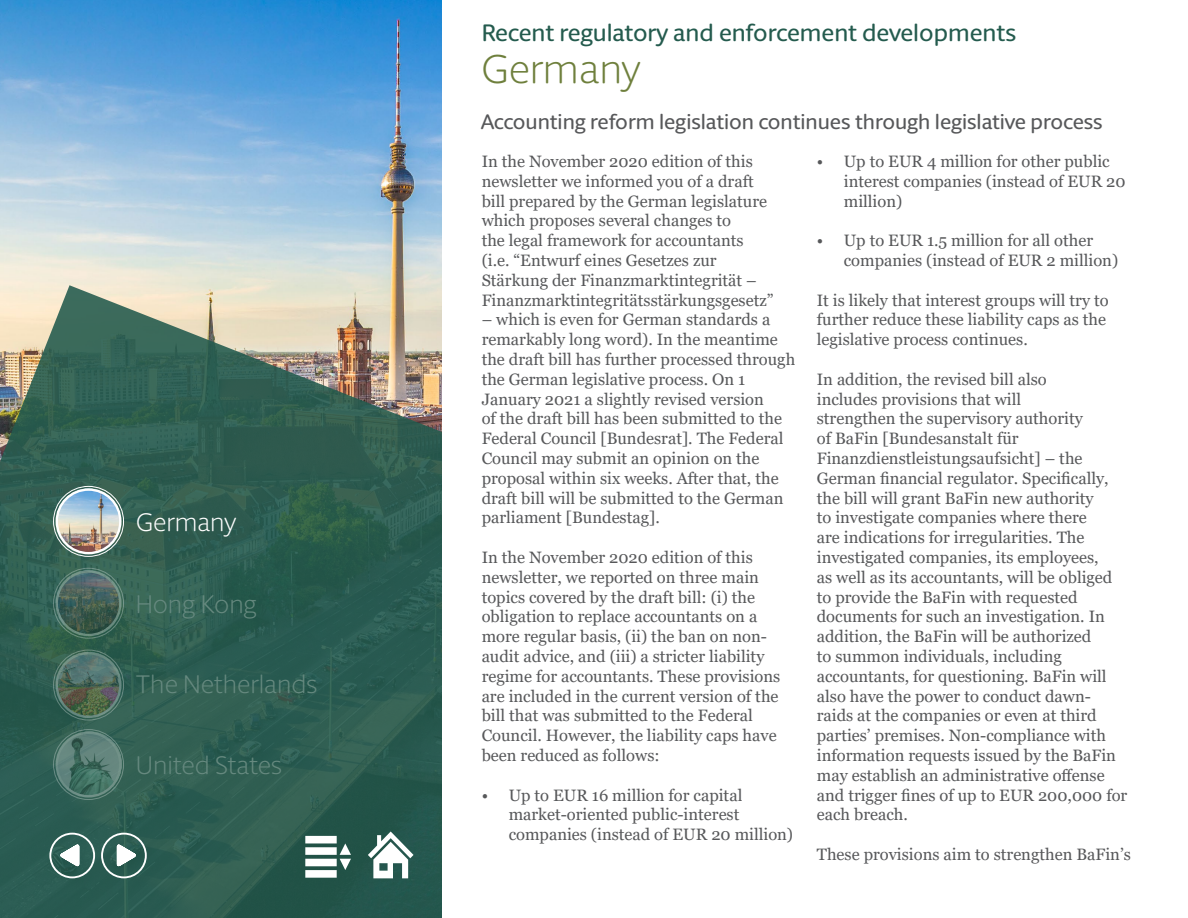
<style>
.page{position:relative;width:1188px;height:918px;background:#fff}
.page>*{position:absolute;margin:0;border:0;box-sizing:border-box;transform-origin:0 0}
.t1{font:300 40.5px "Berlingske Sans Round";color:#6f803d}
.t2{font:300 25.5px "Berlingske Sans Round";letter-spacing:-.005em;color:#66897f}
.t3{font:300 25.5px "Berlingske Sans Round";color:#fff}
.t4{font:500 24px "Berlingske Sans Round";color:#245b4e}
.t5{font:500 21px "Berlingske Sans Round";letter-spacing:-.005em;color:#57585a}
.t6{font:16.5px/19.8px "Georgia";color:#57585a}
</style>
<div class="page">
<img style="left:0;top:0;width:441px;height:285px">
<svg style="left:0;top:285px;width:441px;height:633px;background:#436a5c"></svg>
<svg style="left:115px;top:840px;width:26px;height:31px"></svg>
<div style="left:101px;top:833px;width:46px;height:45px;border:2px solid #fff;border-radius:50%"></div>
<svg style="left:55px;top:840px;width:26px;height:31px"></svg>
<div style="left:49px;top:833px;width:46px;height:45px;border:2px solid #fff;border-radius:50%"></div>
<svg style="left:368px;top:832px;width:46px;height:46px"></svg>
<svg style="left:305px;top:836px;width:46px;height:42px"></svg>
<img style="left:56px;top:652px;width:65px;height:64px;border-radius:32px">
<div style="left:53px;top:650px;width:71px;height:70px;border:1px solid #fff;border-radius:50%"></div>
<div style="left:56px;top:652px;width:66px;height:66px;border:2px solid #fff;border-radius:50%"></div>
<img style="left:57px;top:732px;width:65px;height:64px;border-radius:32px">
<div style="left:53px;top:729px;width:71px;height:71px;border:1px solid #fff;border-radius:50%"></div>
<div style="left:56px;top:732px;width:66px;height:66px;border:2px solid #fff;border-radius:50%"></div>
<img style="left:56px;top:489px;width:65px;height:64px;border-radius:32px">
<div style="left:53px;top:486px;width:71px;height:71px;border:1px solid #fff;border-radius:50%"></div>
<div style="left:56px;top:488px;width:66px;height:66px;border:2px solid #fff;border-radius:50%"></div>
<img style="left:56px;top:570px;width:64px;height:65px;border-radius:32px">
<div style="left:53px;top:568px;width:71px;height:71px;border:1px solid #fff;border-radius:50%"></div>
<div style="left:56px;top:570px;width:66px;height:66px;border:2px solid #fff;border-radius:50%"></div>
<p class="t3" style="left:136px;top:505px;width:102px">Germany</p>
<p class="t2" style="left:136px;top:587px;width:122px">Hong Kong</p>
<p class="t2" style="left:136px;top:667px;width:183px">The Netherlands</p>
<p class="t2" style="left:136px;top:748px;width:148px">United States</p>
<p class="t4" style="left:482px;top:16px;width:536px">Recent regulatory and enforcement developments</p>
<p class="t1" style="left:481px;top:42px;width:161px">Germany</p>
<p class="t5" style="left:481px;top:107px;width:623px">Accounting reform legislation continues through legislative process</p>
<p class="t6" style="left:482px;top:152px;width:293px">In the November 2020 edition of this newsletter we informed you of a draft bill prepared by the German legislature which proposes several changes to<br>the legal framework for accountants (i.e. “Entwurf eines Gesetzes zur Stärkung der Finanzmarktintegrität – Finanzmarktintegritätsstärkungsgesetz”</p>
<p class="t6" style="left:482px;top:310px;width:315px">– which is even for German standards a remarkably long word). In the meantime the draft bill has further processed through the German legislative process. On 1<br>January 2021 a slightly revised version<br>of the draft bill has been submitted to the Federal Council [Bundesrat]. The Federal Council may submit an opinion on the proposal within six weeks. After that, the draft bill will be submitted to the German parliament [Bundestag].</p>
<p class="t6" style="left:482px;top:548px;width:300px">In the November 2020 edition of this newsletter, we reported on three main topics covered by the draft bill: (i) the obligation to replace accountants on a more regular basis, (ii) the ban on non&shy;audit advice, and (iii) a stricter liability regime for accountants. These provisions are included in the current version of the bill that was submitted to the Federal Council. However, the liability caps have been reduced as follows:</p>
<p class="t6" style="left:509px;top:785px;width:286px;text-indent:-27px">• Up to EUR 16 million for capital market-oriented public-interest companies (instead of EUR 20 million)</p>
<p class="t6" style="left:844px;top:152px;width:283px;text-indent:-27px">• Up to EUR 4 million for other public interest companies (instead of EUR 20 million)</p>
<p class="t6" style="left:844px;top:231px;width:276px;text-indent:-27px">• Up to EUR 1.5 million for all other companies (instead of EUR 2 million)</p>
<p class="t6" style="left:817px;top:290px;width:293px">It is likely that interest groups will try to further reduce these liability caps as the legislative process continues.</p>
<p class="t6" style="left:817px;top:369px;width:312px">In addition, the revised bill also<br>includes provisions that will<br>strengthen the supervisory authority<br>of BaFin [Bundesanstalt für Finanzdienstleistungsaufsicht] – the German financial regulator. Specifically, the bill will grant BaFin new authority<br>to investigate companies where there<br>are indications for irregularities. The investigated companies, its employees,<br>as well as its accountants, will be obliged to provide the BaFin with requested documents for such an investigation. In addition, the BaFin will be authorized<br>to summon individuals, including accountants, for questioning. BaFin will also have the power to conduct dawn&shy;raids at the companies or even at third parties’ premises. Non-compliance with information requests issued by the BaFin may establish an administrative offense and trigger fines of up to EUR 200,000 for each breach.</p>
<p class="t6" style="left:817px;top:845px;width:316px">These provisions aim to strengthen BaFin’s</p>
</div>
